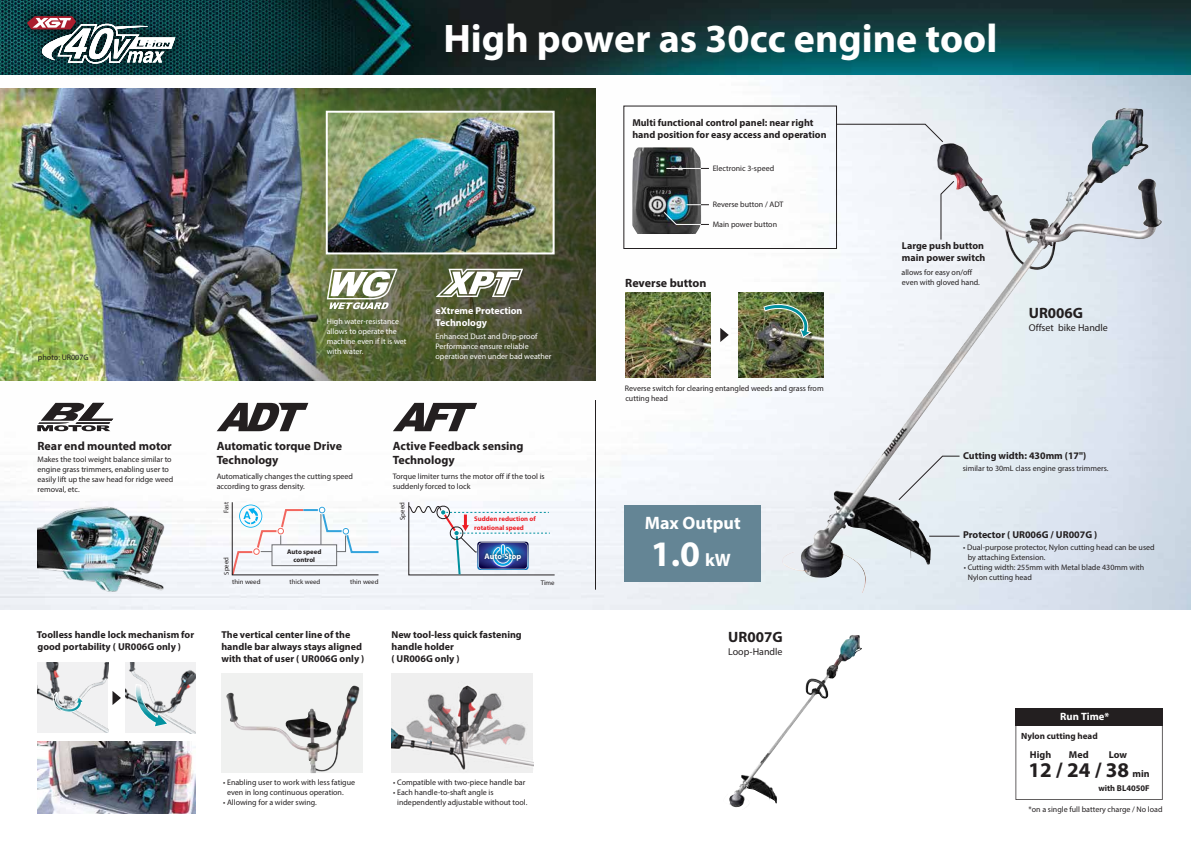
<style>
.page{position:relative;width:1191px;height:842px;background:#fff}
.page>*{position:absolute;margin:0;border:0;box-sizing:border-box;transform-origin:0 0}
.t1{font:700 40px "Myriad Pro";color:#fff}
.t2{font:700 36px "Myriad Pro";color:#fff}
.t3{font:700 21px "Myriad Pro";color:#231f20}
.t4{font:700 18px "Myriad Pro";color:#fff}
.t5{font:700 15px "Myriad Pro";color:#231f20}
.t6{font:700 12px/14.4px "Myriad Pro";color:#231f20}
.t7{font:700 10.6px "Myriad Pro";color:#fff}
.t8{font:700 10px/12px "Myriad Pro";color:#231f20}
.t9{font:10px "Myriad Pro";color:#231f20}
.t10{font:700 10px/12px "Myriad Pro";color:#fff}
.t11{font:700 9px "Myriad Pro";color:#231f20}
.t12{font:700 8.5px "Myriad Pro";color:#231f20}
.t13{font:700 8.1px "Myriad Pro";color:#fff}
.t14{font:8px/10px "Myriad Pro";color:#231f20}
.t15{font:8px/10px "Myriad Pro";color:#fff}
.t16{font:6.8px "Myriad Pro";color:#231f20}
.t17{font:700 6.8px/8.5px "Myriad Pro";color:#ed1d24}
.t18{font:700 6.8px/8.5px "Myriad Pro";color:#231f20;text-align:center}
.s1{font-size:18px}
</style>
<div class="page">
<img style="left:0;top:0;width:1191px;height:609px">
<img style="left:0;top:88px;width:268px;height:292px">
<img style="left:268px;top:88px;width:327px;height:292px">
<img style="left:10px;top:0;width:183px;height:81px">
<svg style="left:27px;top:16px;width:148px;height:48px"></svg>
<img style="left:625px;top:292px;width:85px;height:85px">
<img style="left:738px;top:292px;width:85px;height:85px">
<img style="left:762px;top:303px;width:52px;height:37px">
<svg style="left:720px;top:328px;width:8px;height:14px"></svg>
<svg style="left:112px;top:691px;width:9px;height:14px"></svg>
<img style="left:729px;top:635px;width:123px;height:173px">
<img style="left:937px;top:110px;width:181px;height:122px">
<div style="left:1015px;top:708px;width:147px;height:18px;background:#231f20"></div>
<svg style="left:1015px;top:726px;width:147px;height:74px"></svg>
<div style="left:221px;top:674px;width:142px;height:99px;background:#f0f1f0"></div>
<img style="left:285px;top:688px;width:66px;height:59px">
<img style="left:329px;top:114px;width:222px;height:137px">
<div style="left:326px;top:111px;width:228px;height:143px;border:2px solid #fff"></div>
<img style="left:38px;top:742px;width:158px;height:72px">
<svg style="left:38px;top:403px;width:75px;height:28px"></svg>
<svg style="left:217px;top:403px;width:91px;height:28px"></svg>
<svg style="left:230px;top:502px;width:150px;height:75px"></svg>
<svg style="left:393px;top:403px;width:84px;height:28px"></svg>
<svg style="left:408px;top:502px;width:147px;height:74px"></svg>
<img style="left:473px;top:548px;width:60px;height:18px">
<svg style="left:327px;top:269px;width:71px;height:40px"></svg>
<img style="left:632px;top:147px;width:69px;height:87px">
<div style="left:623px;top:106px;width:213px;height:143px;border:1px solid #231f20"></div>
<hr style="left:677px;top:168px;width:32px;height:1px;background:#231f20">
<svg style="left:686px;top:204px;width:23px;height:1px"></svg>
<svg style="left:663px;top:212px;width:46px;height:13px"></svg>
<hr style="left:666px;top:168px;width:35px;height:1px;background:#fff">
<hr style="left:595px;top:400px;width:1px;height:190px;background:#231f20">
<img style="left:125px;top:662px;width:71px;height:71px">
<svg style="left:134px;top:683px;width:34px;height:45px"></svg>
<img style="left:38px;top:662px;width:70px;height:71px">
<svg style="left:52px;top:692px;width:31px;height:20px"></svg>
<svg style="left:435px;top:269px;width:88px;height:28px"></svg>
<svg style="left:836px;top:124px;width:107px;height:19px"></svg>
<svg style="left:940px;top:181px;width:14px;height:59px"></svg>
<img style="left:38px;top:498px;width:136px;height:102px">
<div style="left:391px;top:674px;width:142px;height:99px;background:#efefef"></div>
<img style="left:391px;top:685px;width:142px;height:85px">
<div style="left:624px;top:506px;width:137px;height:76px;background:#648595"></div>
<div style="left:898px;top:456px;width:62px;height:44px;background:#e9eef3"></div>
<hr style="left:929px;top:536px;width:30px;height:1px;background:#231f20">
<h1 class="t1" style="left:443px;top:12px;width:555px">High power as 30cc engine tool</h1>
<p class="t14" style="left:38px;top:353px;width:52px">photo: UR007G</p>
<p class="t15" style="left:327px;top:317px;width:81px">High water-resistance allows to operate the machine even if it is wet with water.</p>
<p class="t10" style="left:435px;top:304px;width:88px">eXtreme Protection<br>Technology</p>
<p class="t15" style="left:435px;top:331px;width:117px">Enhanced Dust and Drip-proof<br>Performance ensure reliable operation even under bad weather</p>
<h3 class="t6" style="left:38px;top:438px;width:136px">Rear end mounted motor</h3>
<p class="t14" style="left:38px;top:454px;width:137px">Makes the tool weight balance similar to engine grass trimmers, enabling user to easily lift up the saw head for ridge weed removal, etc.</p>
<p class="t8" style="left:37px;top:628px;width:159px">Toolless handle lock mechanism for good portability ( UR006G only )</p>
<h3 class="t6" style="left:217px;top:438px;width:127px">Automatic torque Drive<br>Technology</h3>
<p class="t14" style="left:217px;top:471px;width:138px">Automatically changes the cutting speed according to grass density.</p>
<p class="t16" style="left:222px;top:513px;width:13px;rotate:-91deg">Fast</p>
<p class="t16" style="left:222px;top:575px;width:19px;rotate:-92deg">Speed</p>
<p class="t18" style="left:287px;top:547px;width:36px">Auto speed control</p>
<p class="t16" style="left:232px;top:578px;width:30px">thin weed</p>
<p class="t16" style="left:289px;top:578px;width:32px">thick weed</p>
<p class="t16" style="left:350px;top:578px;width:30px">thin weed</p>
<h3 class="t6" style="left:393px;top:438px;width:132px">Active Feedback sensing<br>Technology</h3>
<p class="t14" style="left:393px;top:471px;width:153px">Torque limiter turns the motor off if the tool is suddenly forced to lock</p>
<p class="t16" style="left:398px;top:520px;width:19px;rotate:-92deg">Speed</p>
<p class="t17" style="left:474px;top:514px;width:63px">Sudden reduction of rotational speed</p>
<p class="t13" style="left:484px;top:551px;width:39px">Auto-Stop</p>
<p class="t16" style="left:541px;top:578px;width:15px">Time</p>
<p class="t8" style="left:221px;top:628px;width:144px">The vertical center line of the handle bar always stays aligned with that of user ( UR006G only )</p>
<p class="t8" style="left:391px;top:628px;width:132px">New tool-less quick fastening handle holder<br>( UR006G only )</p>
<p class="t14" style="left:227px;top:778px;width:130px;text-indent:-4px">• Enabling user to work with less fatigue even in long continuous operation.</p>
<p class="t14" style="left:223px;top:798px;width:95px">• Allowing for a wider swing.</p>
<p class="t14" style="left:393px;top:778px;width:134px">• Compatible with two-piece handle bar</p>
<p class="t14" style="left:397px;top:788px;width:132px;text-indent:-4px">• Each handle-to-shaft angle is independently adjustable without tool.</p>
<p class="t8" style="left:632px;top:116px;width:196px">Multi functional control panel: near right hand position for easy access and operation</p>
<p class="t14" style="left:712px;top:163px;width:63px">Electronic 3-speed</p>
<p class="t14" style="left:712px;top:199px;width:72px">Reverse button / ADT</p>
<p class="t14" style="left:712px;top:219px;width:66px">Main power button</p>
<h3 class="t6" style="left:625px;top:275px;width:83px">Reverse button</h3>
<p class="t14" style="left:625px;top:383px;width:200px">Reverse switch for clearing entangled weeds and grass from cutting head</p>
<h3 class="t4" style="left:645px;top:512px;width:97px">Max Output</h3>
<h2 class="t2" style="left:651px;top:530px;width:82px">1.0 <span class="s1">kW</span></h2>
<h3 class="t5" style="left:728px;top:627px;width:56px">UR007G</h3>
<p class="t9" style="left:728px;top:645px;width:56px">Loop-Handle</p>
<p class="t8" style="left:902px;top:239px;width:85px">Large push button main power switch</p>
<p class="t14" style="left:901px;top:267px;width:80px">allows for easy on/off even with gloved hand.</p>
<h3 class="t5" style="left:1028px;top:303px;width:56px">UR006G</h3>
<p class="t9" style="left:1028px;top:321px;width:81px">Offset bike Handle</p>
<p class="t8" style="left:963px;top:450px;width:125px">Cutting width: 430mm (17")</p>
<p class="t14" style="left:962px;top:463px;width:147px">similar to 30mL class engine grass trimmers.</p>
<p class="t8" style="left:963px;top:528px;width:136px">Protector ( UR006G / UR007G )</p>
<p class="t14" style="left:967px;top:542px;width:188px;text-indent:-4px">• Dual-purpose protector, Nylon cutting head can be used by attaching Extension.</p>
<p class="t14" style="left:967px;top:562px;width:178px;text-indent:-4px">• Cutting width: 255mm with Metal blade 430mm with<br>Nylon cutting head</p>
<h3 class="t7" style="left:1060px;top:710px;width:51px">Run Time*</h3>
<p class="t11" style="left:1021px;top:730px;width:78px">Nylon cutting head</p>
<h3 class="t3" style="left:1028px;top:756px;width:102px">12 / 24 / 38</h3>
<p class="t8" style="left:1030px;top:748px;width:23px">High</p>
<p class="t8" style="left:1069px;top:748px;width:21px">Med</p>
<p class="t8" style="left:1108px;top:748px;width:20px">Low</p>
<p class="t8" style="left:1132px;top:767px;width:19px">min</p>
<p class="t12" style="left:1098px;top:782px;width:53px">with BL4050F</p>
<p class="t14" style="left:1028px;top:804px;width:136px">*on a single full battery charge / No load</p>
</div>
